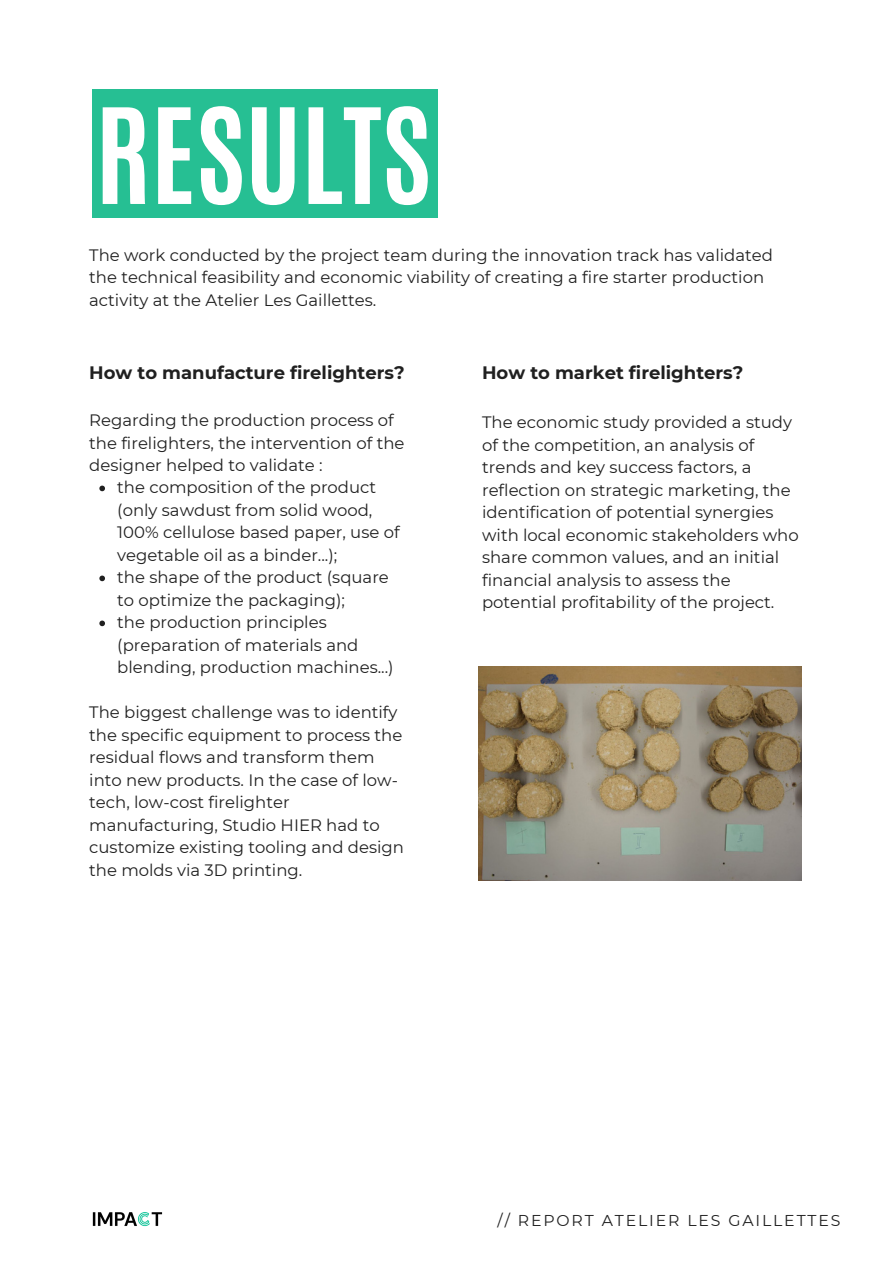
<style>
.page{position:relative;width:893px;height:1264px;background:#fff}
.page>*{position:absolute;margin:0;border:0;box-sizing:border-box;transform-origin:0 0}
.t1{font:700 112.35px "Antonio";color:#fff}
.t2{font:700 18px "Montserrat";color:#202020}
.t3{font:16.5px/22.5px "Montserrat";color:#202020}
.t4{font:15.75px "Montserrat";letter-spacing:.12em;color:#202020}
</style>
<div class="page">
<div style="left:93px;top:89px;width:345px;height:128px;background:#26bf93"></div>
<img style="left:93px;top:1212px;width:69px;height:14px">
<img style="left:478px;top:666px;width:323px;height:215px">
<svg style="left:99px;top:485px;width:6px;height:6px"></svg>
<svg style="left:99px;top:575px;width:6px;height:6px"></svg>
<svg style="left:99px;top:620px;width:6px;height:6px"></svg>
<p class="t1" style="left:95px;top:75px;width:337px">RESULTS</p>
<p class="t3" style="left:89px;top:243px;width:685px">The work conducted by the project team during the innovation track has validated the technical feasibility and economic viability of creating a fire starter production activity at the Atelier Les Gaillettes.</p>
<p class="t2" style="left:89px;top:361px;width:317px">How to manufacture firelighters?</p>
<p class="t3" style="left:89px;top:409px;width:317px">Regarding the production process of the firelighters, the intervention of the designer helped to validate :</p>
<p class="t3" style="left:117px;top:476px;width:284px">the composition of the product (only sawdust from solid wood,<br>100% cellulose based paper, use of vegetable oil as a binder...);</p>
<p class="t3" style="left:117px;top:566px;width:273px">the shape of the product (square to optimize the packaging);</p>
<p class="t3" style="left:117px;top:611px;width:278px">the production principles (preparation of materials and blending, production machines...)</p>
<p class="t3" style="left:89px;top:701px;width:316px">The biggest challenge was to identify the specific equipment to process the residual flows and transform them into new products. In the case of low&shy;tech, low-cost firelighter manufacturing, Studio HIER had to customize existing tooling and design the molds via 3D printing.</p>
<p class="t2" style="left:482px;top:361px;width:263px">How to market firelighters?</p>
<p class="t3" style="left:482px;top:411px;width:318px">The economic study provided a study of the competition, an analysis of trends and key success factors, a reflection on strategic marketing, the identification of potential synergies with local economic stakeholders who share common values, and an initial financial analysis to assess the potential profitability of the project.</p>
<p class="t4" style="left:497px;top:1210px;width:344px">// REPORT ATELIER LES GAILLETTES</p>
</div>
